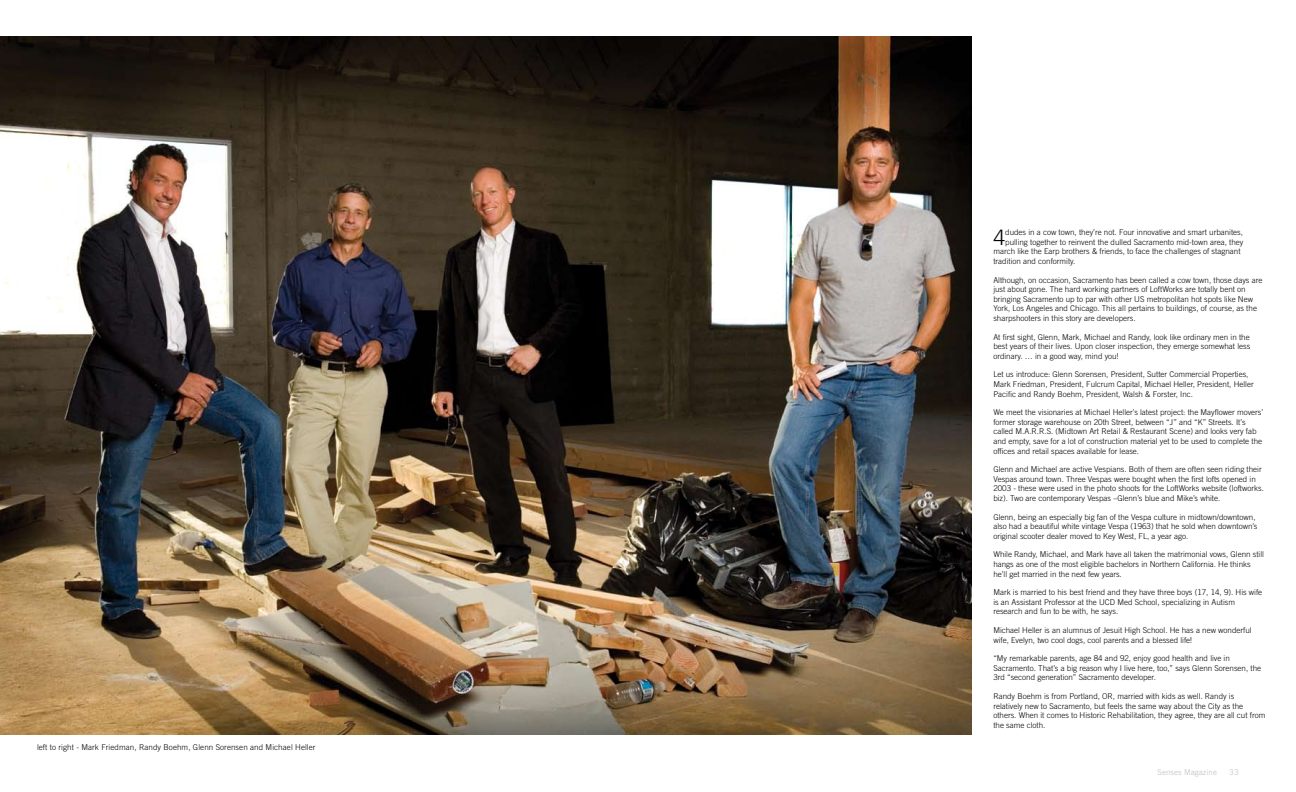
<style>
.page{position:relative;width:1296px;height:792px;background:#fff}
.page>*{position:absolute;margin:0;border:0;box-sizing:border-box;transform-origin:0 0}
.t1{font:300 21.3px "Trade Gothic";color:#000}
.t2{font:300 8px/9.6px "Trade Gothic";color:#000}
.t3{font:8px "Trade Gothic";color:#c6c8ca}
</style>
<div class="page">
<img style="left:0;top:36px;width:971px;height:699px">
<p class="t2" style="left:37px;top:743px;width:280px">left to right - Mark Friedman, Randy Boehm, Glenn Sorensen and Michael Heller</p>
<h1 class="t1" style="left:993px;top:225px;width:13px">4</h1>
<p class="t2" style="left:1005px;top:227px;width:239px">dudes in a cow town, they’re not. Four innovative and smart urbanites,</p>
<p class="t2" style="left:1005px;top:237px;width:240px">pulling together to reinvent the dulled Sacramento mid-town area, they</p>
<p class="t2" style="left:993px;top:247px;width:249px">march like the Earp brothers &amp; friends, to face the challenges of stagnant</p>
<p class="t2" style="left:993px;top:256px;width:84px">tradition and conformity.</p>
<p class="t2" style="left:993px;top:275px;width:270px">Although, on occasion, Sacramento has been called a cow town, those days are just about gone. The hard working partners of LoftWorks are totally bent on bringing Sacramento up to par with other US metropolitan hot spots like New York, Los Angeles and Chicago. This all pertains to buildings, of course, as the sharpshooters in this story are developers.</p>
<p class="t2" style="left:993px;top:332px;width:258px;text-align:justify">At first sight, Glenn, Mark, Michael and Randy, look like ordinary men in the best years of their lives. Upon closer inspection, they emerge somewhat less ordinary. … in a good way, mind you!</p>
<p class="t2" style="left:993px;top:370px;width:262px">Let us introduce: Glenn Sorensen, President, Sutter Commercial Properties,<br>Mark Friedman, President, Fulcrum Capital, Michael Heller, President, Heller<br>Pacific and Randy Boehm, President, Walsh &amp; Forster, Inc.</p>
<p class="t2" style="left:993px;top:407px;width:271px">We meet the visionaries at Michael Heller’s latest project: the Mayflower movers’ former storage warehouse on 20th Street, between “J” and “K” Streets. It’s called M.A.R.R.S. (Midtown Art Retail &amp; Restaurant Scene) and looks very fab and empty, save for a lot of construction material yet to be used to complete the offices and retail spaces available for lease.</p>
<p class="t2" style="left:993px;top:464px;width:272px">Glenn and Michael are active Vespians. Both of them are often seen riding their Vespas around town. Three Vespas were bought when the first lofts opened in 2003 - these were used in the photo shoots for the LoftWorks website (loftworks. biz). Two are contemporary Vespas –Glenn’s blue and Mike’s white.</p>
<p class="t2" style="left:993px;top:512px;width:266px">Glenn, being an especially big fan of the Vespa culture in midtown/downtown, also had a beautiful white vintage Vespa (1963) that he sold when downtown’s original scooter dealer moved to Key West, FL, a year ago.</p>
<p class="t2" style="left:993px;top:550px;width:272px">While Randy, Michael, and Mark have all taken the matrimonial vows, Glenn still hangs as one of the most eligible bachelors in Northern California. He thinks he’ll get married in the next few years.</p>
<p class="t2" style="left:993px;top:587px;width:270px">Mark is married to his best friend and they have three boys (17, 14, 9). His wife is an Assistant Professor at the UCD Med School, specializing in Autism research and fun to be with, he says.</p>
<p class="t2" style="left:993px;top:625px;width:260px">Michael Heller is an alumnus of Jesuit High School. He has a new wonderful wife, Evelyn, two cool dogs, cool parents and a blessed life!</p>
<p class="t2" style="left:993px;top:653px;width:269px">“My remarkable parents, age 84 and 92, enjoy good health and live in<br>Sacramento. That’s a big reason why I live here, too,” says Glenn Sorensen, the<br>3rd “second generation” Sacramento developer.</p>
<p class="t2" style="left:993px;top:691px;width:274px">Randy Boehm is from Portland, OR, married with kids as well. Randy is relatively new to Sacramento, but feels the same way about the City as the others. When it comes to Historic Rehabilitation, they agree, they are all cut from the same cloth.</p>
<p class="t3" style="left:1157px;top:767px;width:68px">Senses Magazine 33</p>
</div>
